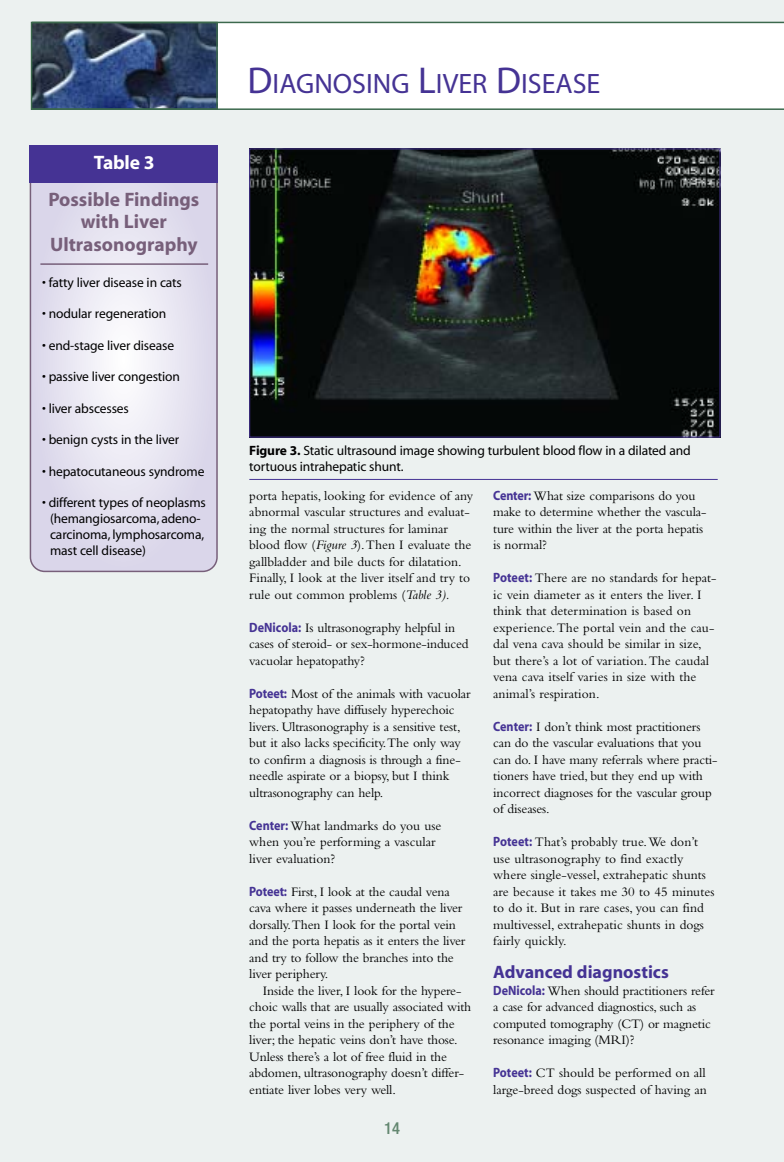
<style>
.page{position:relative;width:784px;height:1162px;background:#ecf1f0}
.page>*{position:absolute;margin:0;border:0;box-sizing:border-box;transform-origin:0 0}
.t1{font:28.2px "Myriad";color:#453394}
.t2{font:700 19.5px/22.5px "Myriad";color:#775f7a;text-align:center}
.t3{font:700 19.5px "Myriad";letter-spacing:-.01em;color:#fff}
.t4{font:700 18px "Myriad";color:#453394}
.t5{font:500 condensed 16.5px "Helvetica Neue";color:#638770}
.t6{font:13.5px/16.5px "Bembo";letter-spacing:-.01em;color:#000}
.t7{font:13.5px/15.8px "Myriad";letter-spacing:-.01em;color:#000}
.s1{font-size:37.5px}
.s2{font-weight:700}
.s3{font-style:italic}
.s4{font-family:"Myriad";font-weight:700;color:#453394}
</style>
<div class="page">
<div style="left:206px;top:22px;width:578px;height:86px;background:#fff"></div>
<img style="left:34px;top:25px;width:181px;height:82px">
<div style="left:31px;top:22px;width:187px;height:88px;border:2px solid #3c694d"></div>
<hr style="left:32px;top:108px;width:752px;height:2px;background:#3c694d">
<hr style="left:32px;top:22px;width:752px;height:1px;background:#3c694d">
<svg style="left:30px;top:182px;width:188px;height:390px"></svg>
<div style="left:30px;top:145px;width:188px;height:37px;background:#453394"></div>
<hr style="left:40px;top:263px;width:168px;height:2px;background:#775f7a">
<img style="left:251px;top:150px;width:467px;height:285px">
<div style="left:249px;top:148px;width:471px;height:289px;border:1px solid #453394"></div>
<hr style="left:249px;top:479px;width:468px;height:1px;background:#453394">
<h2 class="t3" style="left:94px;top:155px;width:62px">Table 3</h2>
<h2 class="t2" style="left:48px;top:190px;width:152px">Possible Findings with Liver<br>Ultrasonography</h2>
<p class="t7" style="left:42px;top:275px;width:141px">• fatty liver disease in cats</p>
<p class="t7" style="left:42px;top:307px;width:126px">• nodular regeneration</p>
<p class="t7" style="left:42px;top:338px;width:133px">• end-stage liver disease</p>
<p class="t7" style="left:42px;top:370px;width:139px">• passive liver congestion</p>
<p class="t7" style="left:42px;top:401px;width:88px">• liver abscesses</p>
<p class="t7" style="left:42px;top:433px;width:139px">• benign cysts in the liver</p>
<p class="t7" style="left:42px;top:464px;width:164px">• hepatocutaneous syndrome</p>
<p class="t7" style="left:50px;top:496px;width:157px;text-indent:-8px">• different types of neoplasms (hemangiosarcoma, adeno&shy;carcinoma, lymphosarcoma, mast cell disease)</p>
<h1 class="t1" style="left:247px;top:73px;width:354px"><span class="s1">D</span>IAGNOSING <span class="s1">L</span>IVER <span class="s1">D</span>ISEASE</h1>
<p class="t7" style="left:249px;top:443px;width:443px"><span class="s2">Figure 3.</span> Static ultrasound image showing turbulent blood flow in a dilated and tortuous intrahepatic shunt.</p>
<p class="t6" style="left:249px;top:488px;width:225px">porta hepatis, looking for evidence of any abnormal vascular structures and evaluat&shy;ing the normal structures for laminar blood flow (<span class="s3">Figure 3</span>).Then I evaluate the gallbladder and bile ducts for dilatation.<br>Finally, I look at the liver itself and try to rule out common problems (<span class="s3">Table 3).</span></p>
<p class="t6" style="left:249px;top:620px;width:221px"><span class="s4">DeNicola:</span> Is ultrasonography helpful in cases of steroid- or sex-hormone-induced vacuolar hepatopathy?</p>
<p class="t6" style="left:249px;top:686px;width:223px"><span class="s4">Poteet:</span> Most of the animals with vacuolar hepatopathy have diffusely hyperechoic livers. Ultrasonography is a sensitive test, but it also lacks specificity.The only way to confirm a diagnosis is through a fine&shy;needle aspirate or a biopsy, but I think ultrasonography can help.</p>
<p class="t6" style="left:249px;top:818px;width:193px"><span class="s4">Center:</span> What landmarks do you use when you’re performing a vascular liver evaluation?</p>
<p class="t6" style="left:249px;top:884px;width:217px"><span class="s4">Poteet:</span> First, I look at the caudal vena cava where it passes underneath the liver dorsally.Then I look for the portal vein and the porta hepatis as it enters the liver and try to follow the branches into the liver periphery.</p>
<p class="t6" style="left:249px;top:983px;width:223px;text-indent:14px">Inside the liver, I look for the hypere&shy;choic walls that are usually associated with the portal veins in the periphery of the liver; the hepatic veins don’t have those.<br>Unless there’s a lot of free fluid in the abdomen, ultrasonography doesn’t differ&shy;entiate liver lobes very well.</p>
<p class="t5" style="left:384px;top:1122px;width:17px">14</p>
<p class="t6" style="left:493px;top:488px;width:215px"><span class="s4">Center:</span> What size comparisons do you make to determine whether the vascula&shy;ture within the liver at the porta hepatis is normal?</p>
<p class="t6" style="left:493px;top:571px;width:225px"><span class="s4">Poteet:</span> There are no standards for hepat&shy;ic vein diameter as it enters the liver. I think that determination is based on experience.The portal vein and the cau&shy;dal vena cava should be similar in size, but there’s a lot of variation.The caudal vena cava itself varies in size with the animal’s respiration.</p>
<p class="t6" style="left:493px;top:719px;width:226px"><span class="s4">Center:</span> I don’t think most practitioners can do the vascular evaluations that you can do. I have many referrals where practi&shy;tioners have tried, but they end up with incorrect diagnoses for the vascular group of diseases.</p>
<p class="t6" style="left:493px;top:835px;width:223px"><span class="s4">Poteet:</span> That’s probably true.We don’t use ultrasonography to find exactly where single-vessel, extrahepatic shunts are because it takes me 30 to 45 minutes to do it. But in rare cases, you can find multivessel, extrahepatic shunts in dogs fairly quickly.</p>
<h3 class="t4" style="left:493px;top:965px;width:177px">Advanced diagnostics</h3>
<p class="t6" style="left:493px;top:983px;width:223px"><span class="s4">DeNicola:</span> When should practitioners refer a case for advanced diagnostics, such as computed tomography (CT) or magnetic resonance imaging (MRI)?</p>
<p class="t6" style="left:493px;top:1066px;width:215px"><span class="s4">Poteet:</span> CT should be performed on all large-breed dogs suspected of having an</p>
</div>
